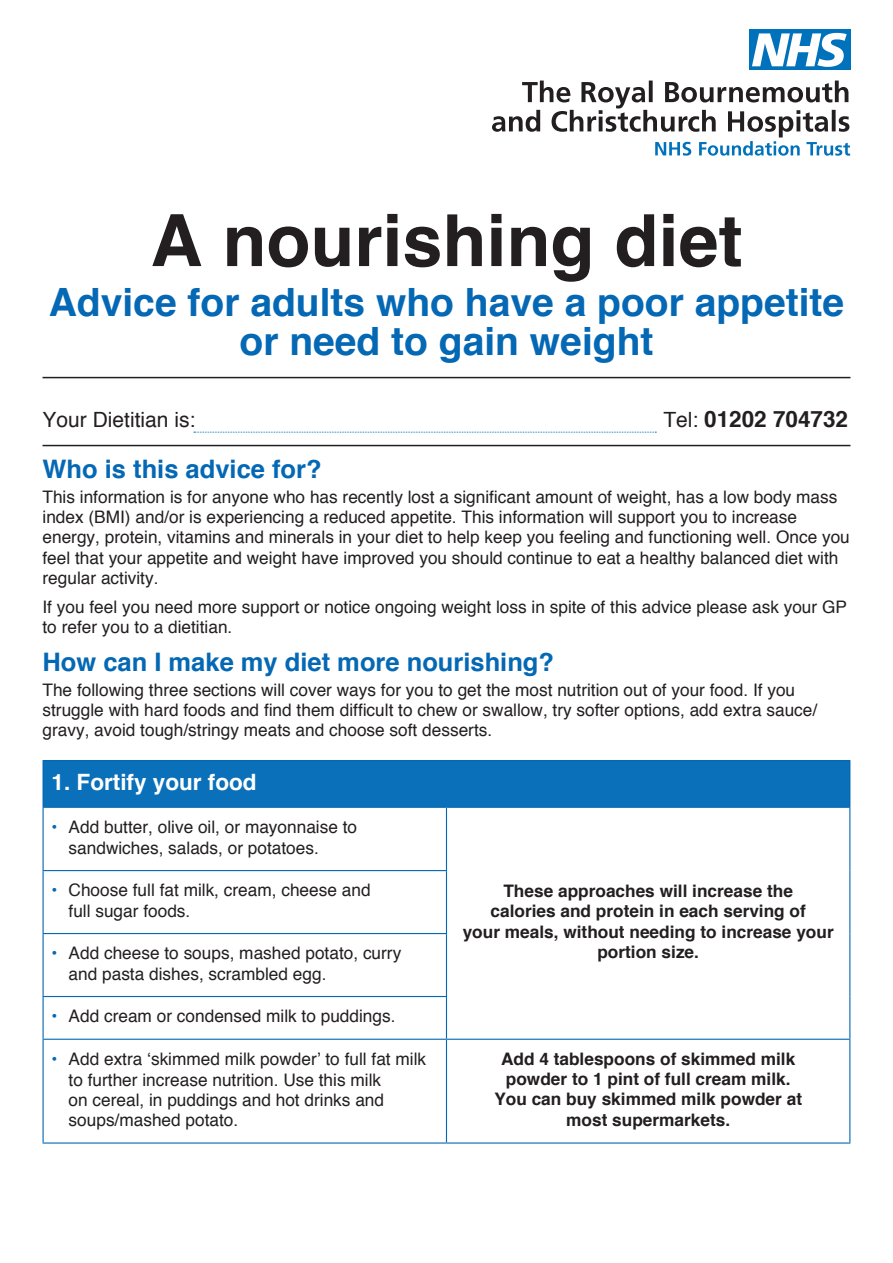
<style>
.page{position:relative;width:893px;height:1263px;background:#fff}
.page>*{position:absolute;margin:0;border:0;box-sizing:border-box;transform-origin:0 0}
.t1{font:700 72px "Helvetica";color:#231f20}
.t2{font:700 39px "Helvetica";color:#0468b4}
.t3{font:700 25.5px "Helvetica";color:#0468b4}
.t4{font:700 22.5px "Helvetica";color:#fff}
.t5{font:700 22.5px "Helvetica";color:#231f20}
.t6{font:21px "Helvetica";color:#231f20}
.t7{font:17.25px/20.2px "Helvetica";color:#231f20}
.t8{font:700 17.25px/20.2px "Helvetica";color:#231f20;text-align:center}
.s1{font-weight:400;font-size:21px}
.s2{color:#0468b4}
</style>
<div class="page">
<hr style="left:43px;top:377px;width:807px;height:1px;background:#231f20">
<hr style="left:43px;top:445px;width:807px;height:1px;background:#231f20">
<div style="left:43px;top:761px;width:807px;height:46px;background:#0970b9"></div>
<hr style="left:43px;top:761px;width:1px;height:46px;background:#0468b4">
<hr style="left:43px;top:760px;width:403px;height:1px;background:#0468b4">
<hr style="left:446px;top:760px;width:404px;height:1px;background:#0468b4">
<hr style="left:849px;top:761px;width:1px;height:46px;background:#0468b4">
<hr style="left:43px;top:808px;width:1px;height:62px;background:#0468b4">
<hr style="left:43px;top:871px;width:1px;height:62px;background:#0468b4">
<hr style="left:43px;top:934px;width:1px;height:62px;background:#0468b4">
<hr style="left:43px;top:997px;width:1px;height:42px;background:#0468b4">
<hr style="left:43px;top:1040px;width:1px;height:102px;background:#0468b4">
<hr style="left:43px;top:807px;width:403px;height:1px;background:#0468b4">
<hr style="left:446px;top:807px;width:404px;height:1px;background:#0468b4">
<hr style="left:446px;top:808px;width:1px;height:62px;background:#0468b4">
<hr style="left:849px;top:808px;width:1px;height:62px;background:#0468b4">
<hr style="left:446px;top:871px;width:1px;height:62px;background:#0468b4">
<hr style="left:849px;top:870px;width:1px;height:63px;background:#0468b4">
<hr style="left:446px;top:934px;width:1px;height:62px;background:#0468b4">
<hr style="left:849px;top:933px;width:1px;height:63px;background:#0468b4">
<hr style="left:446px;top:997px;width:1px;height:42px;background:#0468b4">
<hr style="left:849px;top:996px;width:1px;height:43px;background:#0468b4">
<hr style="left:446px;top:1040px;width:1px;height:102px;background:#0468b4">
<hr style="left:849px;top:1040px;width:1px;height:102px;background:#0468b4">
<hr style="left:43px;top:870px;width:404px;height:1px;background:#0468b4">
<hr style="left:43px;top:933px;width:404px;height:1px;background:#0468b4">
<hr style="left:43px;top:996px;width:404px;height:1px;background:#0468b4">
<hr style="left:43px;top:1039px;width:403px;height:1px;background:#0468b4">
<hr style="left:446px;top:1039px;width:404px;height:1px;background:#0468b4">
<hr style="left:43px;top:1142px;width:403px;height:1px;background:#0468b4">
<hr style="left:446px;top:1142px;width:404px;height:1px;background:#0468b4">
<svg style="left:194px;top:432px;width:462px;height:1px"></svg>
<svg style="left:492px;top:81px;width:358px;height:75px"></svg>
<div style="left:749px;top:30px;width:101px;height:40px;background:#0072bc"></div>
<svg style="left:752px;top:33px;width:95px;height:34px"></svg>
<p class="t1" style="left:150px;top:195px;width:594px">A nourishing diet</p>
<p class="t2" style="left:49px;top:277px;width:797px">Advice for adults who have a poor appetite</p>
<p class="t2" style="left:240px;top:316px;width:415px">or need to gain weight</p>
<p class="t6" style="left:43px;top:406px;width:154px">Your Dietitian is:</p>
<p class="t5" style="left:663px;top:405px;width:186px"><span class="s1">Tel:</span> 01202 704732</p>
<p class="t3" style="left:43px;top:453px;width:281px">Who is this advice for?</p>
<p class="t7" style="left:43px;top:486px;width:809px">This information is for anyone who has recently lost a significant amount of weight, has a low body mass index (BMI) and/or is experiencing a reduced appetite. This information will support you to increase energy, protein, vitamins and minerals in your diet to help keep you feeling and functioning well. Once you feel that your appetite and weight have improved you should continue to eat a healthy balanced diet with regular activity.</p>
<p class="t7" style="left:43px;top:596px;width:806px">If you feel you need more support or notice ongoing weight loss in spite of this advice please ask your GP to refer you to a dietitian.</p>
<p class="t3" style="left:43px;top:646px;width:513px">How can I make my diet more nourishing?</p>
<p class="t7" style="left:43px;top:679px;width:776px">The following three sections will cover ways for you to get the most nutrition out of your food. If you struggle with hard foods and find them difficult to chew or swallow, try softer options, add extra sauce/ gravy, avoid tough/stringy meats and choose soft desserts.</p>
<p class="t4" style="left:52px;top:768px;width:207px">1. Fortify your food</p>
<p class="t7" style="left:69px;top:817px;width:290px;text-indent:-17px"><span class="s2">•</span> Add butter, olive oil, or mayonnaise to sandwiches, salads, or potatoes.</p>
<p class="t8" style="left:463px;top:880px;width:372px">These approaches will increase the<br>calories and protein in each serving of<br>your meals, without needing to increase your portion size.</p>
<p class="t7" style="left:69px;top:880px;width:303px;text-indent:-17px"><span class="s2">•</span> Choose full fat milk, cream, cheese and full sugar foods.</p>
<p class="t7" style="left:69px;top:943px;width:334px;text-indent:-17px"><span class="s2">•</span> Add cheese to soups, mashed potato, curry and pasta dishes, scrambled egg.</p>
<p class="t7" style="left:52px;top:1005px;width:345px"><span class="s2">•</span> Add cream or condensed milk to puddings.</p>
<p class="t7" style="left:69px;top:1049px;width:359px;text-indent:-17px"><span class="s2">•</span> Add extra ‘skimmed milk powder’ to full fat milk to further increase nutrition. Use this milk<br>on cereal, in puddings and hot drinks and soups/mashed potato.</p>
<p class="t8" style="left:494px;top:1048px;width:309px">Add 4 tablespoons of skimmed milk powder to 1 pint of full cream milk.<br>You can buy skimmed milk powder at most supermarkets.</p>
</div>
